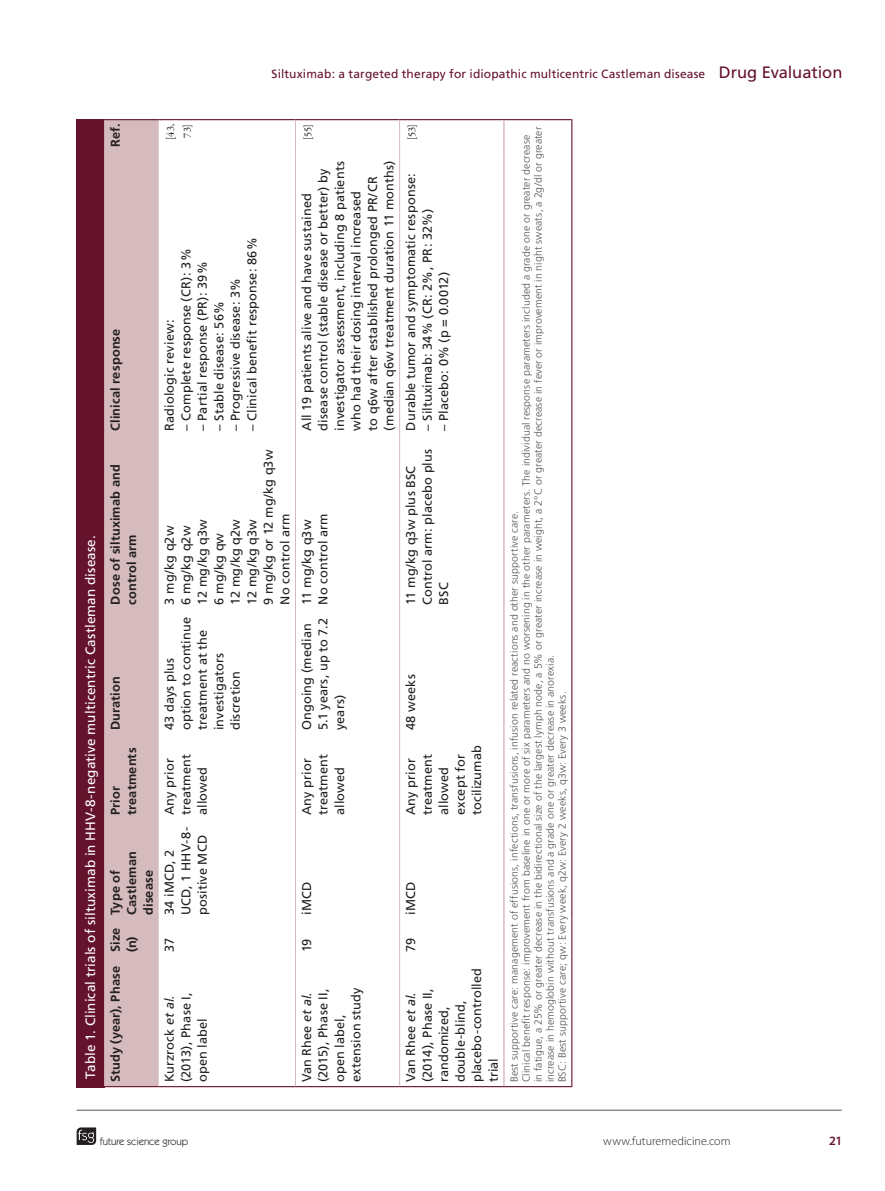
<style>
.page{position:relative;width:885px;height:1191px;background:#fff}
.page>*{position:absolute;margin:0;border:0;box-sizing:border-box;transform-origin:0 0}
.t1{font:13.5px "Frutiger";letter-spacing:.005em;color:#fff}
.t2{font:12.75px/16.5px "Frutiger";letter-spacing:.01em;color:#231f20}
.t3{font:700 12.75px/16.5px "Frutiger 65";letter-spacing:.01em;color:#231f20}
.t4{font:600 12.75px "Myriad Pro";color:#65122d}
.t5{font:12px "Frutiger";letter-spacing:.01em;color:#65122d}
.t6{font:300 12px "Myriad Pro";letter-spacing:.005em;color:#231f20}
.t7{font:300 10.5px/12px "Frutiger";letter-spacing:.01em;color:#52555a}
.t8{font:10.5px "Itc Kabel";color:#231f20}
.t9{font:10.5px/16.5px "Garamond Premr Pro";letter-spacing:-.005em;color:#231f20}
.s1{font-size:16.5px}
.s2{font-style:italic}
</style>
<div class="page">
<svg style="left:77px;top:1127px;width:19px;height:18px"></svg>
<hr style="left:77px;top:1109px;width:764px;height:1px;background:#52555a">
<div style="left:77px;top:119px;width:28px;height:968px;background:#65122d"></div>
<div style="left:104px;top:120px;width:55px;height:966px;background:#d5bbbd"></div>
<hr style="left:159px;top:1086px;width:136px;height:1px;background:#65122d">
<hr style="left:159px;top:119px;width:136px;height:1px;background:#65122d">
<hr style="left:295px;top:1086px;width:104px;height:1px;background:#65122d">
<hr style="left:295px;top:119px;width:104px;height:1px;background:#65122d">
<hr style="left:399px;top:1086px;width:105px;height:1px;background:#65122d">
<hr style="left:399px;top:119px;width:105px;height:1px;background:#65122d">
<hr style="left:504px;top:1086px;width:67px;height:1px;background:#65122d">
<hr style="left:504px;top:119px;width:67px;height:1px;background:#65122d">
<hr style="left:571px;top:956px;width:1px;height:131px;background:#65122d">
<hr style="left:571px;top:919px;width:1px;height:37px;background:#65122d">
<hr style="left:571px;top:819px;width:1px;height:100px;background:#65122d">
<hr style="left:571px;top:734px;width:1px;height:85px;background:#65122d">
<hr style="left:571px;top:609px;width:1px;height:125px;background:#65122d">
<hr style="left:571px;top:435px;width:1px;height:174px;background:#65122d">
<hr style="left:571px;top:154px;width:1px;height:281px;background:#65122d">
<hr style="left:571px;top:119px;width:1px;height:35px;background:#65122d">
<hr style="left:104px;top:1086px;width:55px;height:1px;background:#65122d">
<hr style="left:104px;top:119px;width:55px;height:1px;background:#65122d">
<hr style="left:295px;top:956px;width:1px;height:130px;background:#d5bbbd">
<hr style="left:295px;top:919px;width:1px;height:37px;background:#d5bbbd">
<hr style="left:295px;top:819px;width:1px;height:100px;background:#d5bbbd">
<hr style="left:295px;top:734px;width:1px;height:85px;background:#d5bbbd">
<hr style="left:295px;top:609px;width:1px;height:125px;background:#d5bbbd">
<hr style="left:295px;top:435px;width:1px;height:174px;background:#d5bbbd">
<hr style="left:295px;top:154px;width:1px;height:281px;background:#d5bbbd">
<hr style="left:295px;top:120px;width:1px;height:34px;background:#d5bbbd">
<hr style="left:399px;top:956px;width:1px;height:130px;background:#d5bbbd">
<hr style="left:399px;top:919px;width:1px;height:37px;background:#d5bbbd">
<hr style="left:399px;top:819px;width:1px;height:100px;background:#d5bbbd">
<hr style="left:399px;top:734px;width:1px;height:85px;background:#d5bbbd">
<hr style="left:399px;top:609px;width:1px;height:125px;background:#d5bbbd">
<hr style="left:399px;top:435px;width:1px;height:174px;background:#d5bbbd">
<hr style="left:399px;top:154px;width:1px;height:281px;background:#d5bbbd">
<hr style="left:399px;top:120px;width:1px;height:34px;background:#d5bbbd">
<hr style="left:503px;top:956px;width:1px;height:130px;background:#d5bbbd">
<hr style="left:503px;top:919px;width:1px;height:37px;background:#d5bbbd">
<hr style="left:503px;top:819px;width:1px;height:100px;background:#d5bbbd">
<hr style="left:503px;top:734px;width:1px;height:85px;background:#d5bbbd">
<hr style="left:503px;top:609px;width:1px;height:125px;background:#d5bbbd">
<hr style="left:503px;top:435px;width:1px;height:174px;background:#d5bbbd">
<hr style="left:503px;top:154px;width:1px;height:281px;background:#d5bbbd">
<hr style="left:503px;top:120px;width:1px;height:34px;background:#d5bbbd">
<p class="t5" style="left:271px;top:67px;width:572px">Siltuximab: a targeted therapy for idiopathic multicentric Castleman disease <span class="s1">Drug Evaluation</span></p>
<p class="t3" style="left:107px;top:147px;width:25px;rotate:-90deg">Ref.</p>
<p class="t9" style="left:162px;top:140px;width:18px;rotate:-90deg">[43,<br>73]</p>
<p class="t1" style="left:83px;top:1078px;width:545px;rotate:-90deg">Table 1. Clinical trials of siltuximab in HHV-8-negative multicentric Castleman disease.</p>
<p class="t3" style="left:107px;top:431px;width:104px;rotate:-90deg">Clinical response</p>
<p class="t3" style="left:107px;top:604px;width:142px;rotate:-90deg">Dose of siltuximab and control arm</p>
<p class="t3" style="left:107px;top:730px;width:55px;rotate:-90deg">Duration</p>
<p class="t3" style="left:107px;top:815px;width:69px;rotate:-90deg">Prior treatments</p>
<p class="t3" style="left:107px;top:915px;width:65px;rotate:-90deg">Type of<br>Castleman disease</p>
<p class="t3" style="left:107px;top:952px;width:26px;text-indent:-130px;rotate:-90deg">Study (year), Phase Size (n)</p>
<p class="t2" style="left:244px;top:431px;width:194px;rotate:-90deg">– Clinical benefit response: 86%</p>
<p class="t2" style="left:178px;top:431px;width:183px;rotate:-90deg">– Complete response (CR): 3%</p>
<p class="t2" style="left:194px;top:431px;width:171px;rotate:-90deg">– Partial response (PR): 39%</p>
<p class="t2" style="left:227px;top:431px;width:154px;rotate:-90deg">– Progressive disease: 3%</p>
<p class="t2" style="left:211px;top:431px;width:131px;rotate:-90deg">– Stable disease: 56%</p>
<p class="t2" style="left:161px;top:431px;width:113px;rotate:-90deg">Radiologic review:</p>
<p class="t2" style="left:161px;top:604px;width:156px;rotate:-90deg">3 mg/kg q2w<br>6 mg/kg q2w<br>12 mg/kg q3w<br>6 mg/kg qw<br>12 mg/kg q2w<br>12 mg/kg q3w<br>9 mg/kg or 12 mg/kg q3w<br>No control arm</p>
<p class="t2" style="left:161px;top:730px;width:115px;rotate:-90deg">43 days plus option to continue treatment at the investigators discretion</p>
<p class="t2" style="left:161px;top:815px;width:63px;rotate:-90deg">Any prior treatment allowed</p>
<p class="t2" style="left:161px;top:915px;width:90px;rotate:-90deg">34 iMCD, 2<br>UCD, 1 HHV-8- positive MCD</p>
<p class="t2" style="left:161px;top:952px;width:16px;rotate:-90deg">37</p>
<p class="t2" style="left:161px;top:1082px;width:92px;rotate:-90deg">Kurzrock <span class="s2">et al. </span>(2013), Phase I, open label</p>
<p class="t9" style="left:300px;top:140px;width:18px;rotate:-90deg">[55]</p>
<p class="t2" style="left:298px;top:431px;width:272px;rotate:-90deg">All 19 patients alive and have sustained disease control (stable disease or better) by investigator assessment, including 8 patients who had their dosing interval increased<br>to q6w after established prolonged PR/CR (median q6w treatment duration 11 months)</p>
<p class="t2" style="left:298px;top:604px;width:92px;rotate:-90deg">11 mg/kg q3w<br>No control arm</p>
<p class="t2" style="left:298px;top:730px;width:113px;rotate:-90deg">Ongoing (median<br>5.1 years, up to 7.2 years)</p>
<p class="t2" style="left:298px;top:815px;width:63px;rotate:-90deg">Any prior treatment allowed</p>
<p class="t2" style="left:298px;top:915px;width:35px;rotate:-90deg">iMCD</p>
<p class="t2" style="left:298px;top:952px;width:15px;rotate:-90deg">19</p>
<p class="t2" style="left:298px;top:1082px;width:97px;rotate:-90deg">Van Rhee <span class="s2">et al. </span>(2015), Phase II, open label, extension study</p>
<p class="t9" style="left:404px;top:140px;width:18px;rotate:-90deg">[53]</p>
<p class="t7" style="left:508px;top:1082px;width:957px;rotate:-90deg">Best supportive care: management of effusions, infections, transfusions, infusion related reactions and other supportive care.<br>Clinical benefit response: improvement from baseline in one or more of six parameters and no worsening in the other parameters. The individual response parameters included a grade one or greater decrease in fatigue, a 25% or greater decrease in the bidirectional size of the largest lymph node, a 5% or greater increase in weight, a 2°C or greater decrease in fever or improvement in night sweats, a 2g/dl or greater increase in hemoglobin without transfusions and a grade one or greater decrease in anorexia.<br>BSC: Best supportive care; qw: Every week, q2w: Every 2 weeks, q3w: Every 3 weeks.</p>
<p class="t2" style="left:402px;top:431px;width:259px;rotate:-90deg">Durable tumor and symptomatic response:</p>
<p class="t2" style="left:419px;top:431px;width:223px;rotate:-90deg">– Siltuximab: 34% (CR: 2%, PR: 32%)</p>
<p class="t2" style="left:435px;top:431px;width:160px;rotate:-90deg">– Placebo: 0% (p = 0.0012)</p>
<p class="t2" style="left:402px;top:604px;width:157px;rotate:-90deg">11 mg/kg q3w plus BSC<br>Control arm: placebo plus<br>BSC</p>
<p class="t2" style="left:402px;top:730px;width:57px;rotate:-90deg">48 weeks</p>
<p class="t2" style="left:402px;top:815px;width:71px;rotate:-90deg">Any prior treatment allowed except for tocilizumab</p>
<p class="t2" style="left:402px;top:915px;width:35px;rotate:-90deg">iMCD</p>
<p class="t2" style="left:402px;top:952px;width:16px;rotate:-90deg">79</p>
<p class="t2" style="left:402px;top:1082px;width:116px;rotate:-90deg">Van Rhee <span class="s2">et al. </span>(2014), Phase II, randomized, double-blind, placebo-controlled trial</p>
<p class="t8" style="left:100px;top:1135px;width:90px">future science group</p>
<p class="t6" style="left:603px;top:1134px;width:129px">www.futuremedicine.com</p>
<p class="t4" style="left:829px;top:1132px;width:15px">21</p>
</div>
